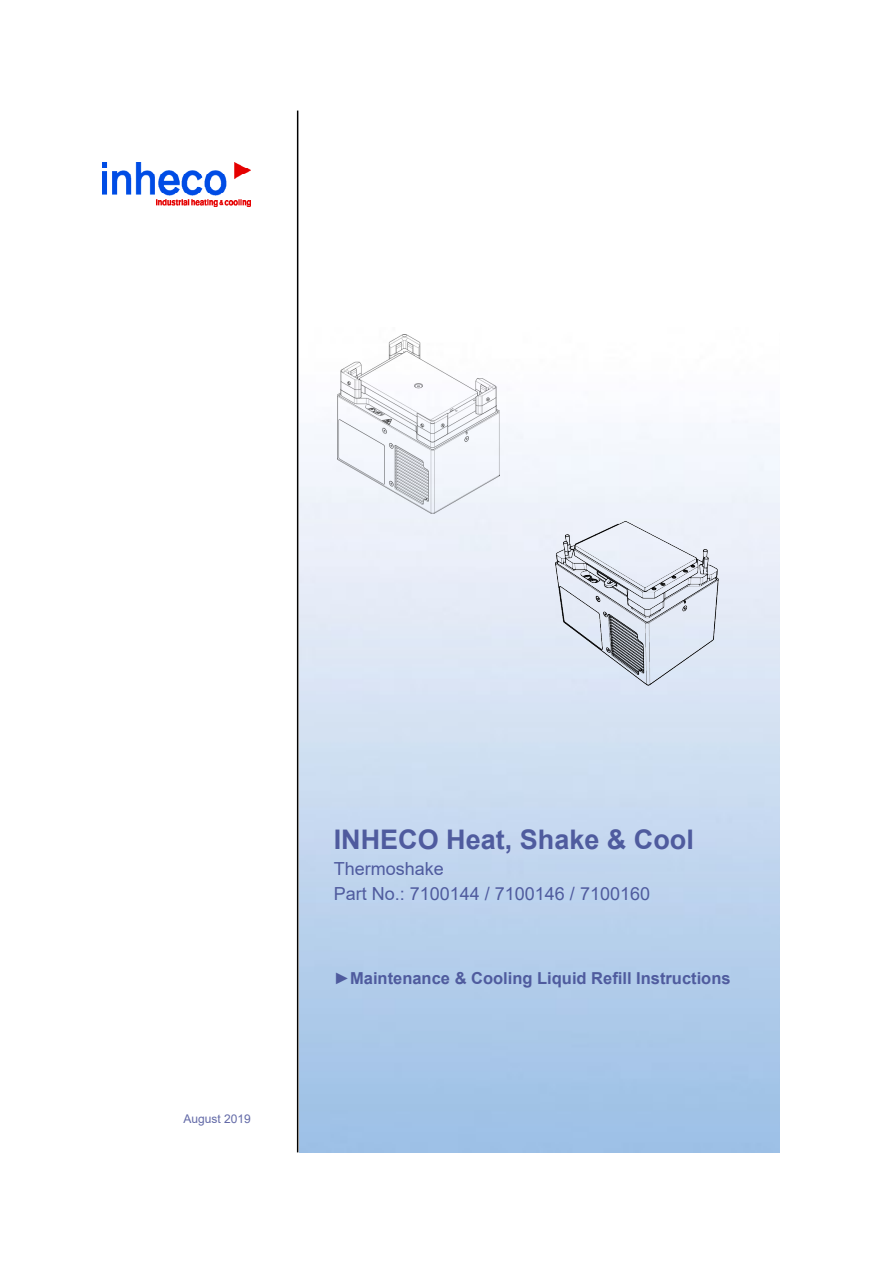
<style>
.page{position:relative;width:893px;height:1263px;background:#fff}
.page>*{position:absolute;margin:0;border:0;box-sizing:border-box;transform-origin:0 0}
.t1{font:700 27px "Arial";color:#4f5b9e}
.t2{font:18px/25.5px "Arial";color:#4f5b9e}
.t3{font:700 16.5px "Arial";color:#4f5b9e}
.t4{font:12px "Arial";color:#6269a7}
</style>
<div class="page">
<img style="left:102px;top:162px;width:149px;height:44px">
<hr style="left:297px;top:111px;width:1px;height:1041px;background:#000">
<img style="left:299px;top:423px;width:480px;height:729px">
<img style="left:337px;top:334px;width:163px;height:180px">
<img style="left:556px;top:521px;width:162px;height:164px">
<p class="t4" style="left:183px;top:1110px;width:69px">August 2019</p>
<h1 class="t1" style="left:334px;top:821px;width:362px">INHECO Heat, Shake &amp; Cool</h1>
<p class="t2" style="left:334px;top:855px;width:318px">Thermoshake<br>Part No.: 7100144 / 7100146 / 7100160</p>
<p class="t3" style="left:334px;top:967px;width:398px">►Maintenance &amp; Cooling Liquid Refill Instructions</p>
</div>
